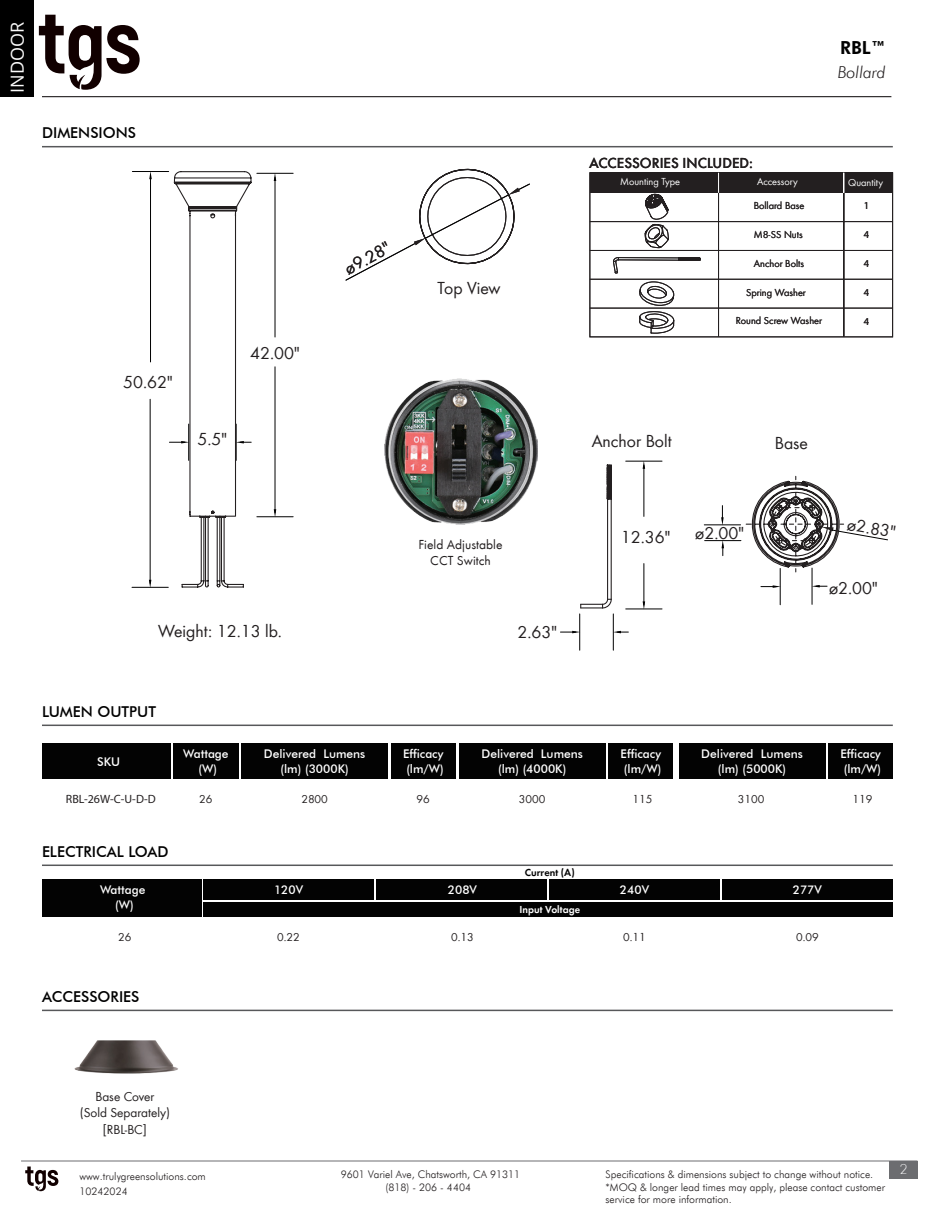
<style>
.page{position:relative;width:945px;height:1215px;background:#fff}
.page>*{position:absolute;margin:0;border:0;box-sizing:border-box;transform-origin:0 0}
.t1{font:18px "Futura Boo";color:#231f20}
.t2{font:18px "Open Sans";color:#fafafa}
.t3{font:800 18px "Futura BT";color:#000}
.t4{font:italic 300 16.5px "Futura BT";color:#231f20}
.t5{font:500 15px "Futura BT";color:#000}
.t6{font:500 15px "Futura";color:#231f20}
.t7{font:300 15px "Futura Round";color:#f7f7f8}
.t8{font:13.5px "Futura Boo";color:#231f20}
.t9{font:13.5px "Futura Round";color:#231f20}
.t10{font:500 12px "Futura BT";color:#fff}
.t11{font:12px "Futura Boo";color:#231f20}
.t12{font:12px "Myriad Pro";color:#231f20}
.t13{font:300 10.5px/15.6px "Futura BT";color:#231f20}
.t14{font:10.5px "Futura Boo";color:#231f20}
.t15{font:10.5px "Futura Boo";color:#fff}
.t16{font:10.5px "Futura Dem";color:#fff}
.t17{font:10.5px "Futura Dem";color:#030303}
.t18{font:10.5px "Myriad Pro";color:#231f20}
</style>
<div class="page">
<svg style="left:25px;top:1167px;width:33px;height:24px"></svg>
<div style="left:889px;top:1161px;width:28px;height:18px;background:#6c6d70"></div>
<hr style="left:21px;top:1161px;width:896px;height:1px;background:#6c6d70">
<div style="left:0;top:0;width:34px;height:96px;background:#000"></div>
<hr style="left:42px;top:96px;width:849px;height:1px;background:#231f20">
<svg style="left:39px;top:15px;width:101px;height:75px"></svg>
<div style="left:42px;top:743px;width:129px;height:36px;background:#030303"></div>
<div style="left:173px;top:743px;width:65px;height:36px;background:#030303"></div>
<div style="left:241px;top:743px;width:147px;height:36px;background:#030303"></div>
<div style="left:459px;top:743px;width:147px;height:36px;background:#030303"></div>
<div style="left:679px;top:743px;width:146px;height:36px;background:#030303"></div>
<div style="left:391px;top:743px;width:64px;height:36px;background:#030303"></div>
<div style="left:609px;top:743px;width:64px;height:36px;background:#030303"></div>
<div style="left:829px;top:743px;width:64px;height:36px;background:#030303"></div>
<hr style="left:42px;top:725px;width:851px;height:1px;background:#57585a">
<hr style="left:42px;top:865px;width:851px;height:1px;background:#57585a">
<hr style="left:42px;top:1010px;width:851px;height:1px;background:#57585a">
<hr style="left:42px;top:146px;width:851px;height:1px;background:#57585a">
<div style="left:203px;top:902px;width:690px;height:15px;background:#030303"></div>
<div style="left:42px;top:879px;width:159px;height:38px;background:#030303"></div>
<div style="left:203px;top:879px;width:171px;height:20px;background:#030303"></div>
<div style="left:376px;top:879px;width:171px;height:20px;background:#030303"></div>
<div style="left:549px;top:879px;width:171px;height:20px;background:#030303"></div>
<div style="left:722px;top:879px;width:171px;height:20px;background:#030303"></div>
<svg style="left:345px;top:168px;width:185px;height:113px"></svg>
<hr style="left:590px;top:279px;width:303px;height:1px;background:#231f20">
<div style="left:590px;top:173px;width:303px;height:20px;background:#231f20"></div>
<div style="left:590px;top:173px;width:303px;height:164px;border:1px solid #231f20"></div>
<hr style="left:590px;top:221px;width:303px;height:1px;background:#231f20">
<hr style="left:718px;top:173px;width:1px;height:164px;background:#231f20">
<hr style="left:843px;top:173px;width:1px;height:164px;background:#231f20">
<hr style="left:590px;top:250px;width:303px;height:1px;background:#231f20">
<hr style="left:590px;top:308px;width:303px;height:1px;background:#231f20">
<svg style="left:718px;top:173px;width:1px;height:20px"></svg>
<svg style="left:843px;top:173px;width:1px;height:20px"></svg>
<svg style="left:613px;top:193px;width:87px;height:141px"></svg>
<hr style="left:275px;top:177px;width:1px;height:160px;background:#000">
<hr style="left:644px;top:465px;width:1px;height:51px;background:#000">
<hr style="left:150px;top:176px;width:1px;height:186px;background:#000">
<hr style="left:275px;top:367px;width:1px;height:146px;background:#000">
<hr style="left:644px;top:564px;width:1px;height:41px;background:#000">
<hr style="left:150px;top:399px;width:1px;height:184px;background:#000">
<hr style="left:257px;top:173px;width:36px;height:1px;background:#000">
<hr style="left:626px;top:461px;width:36px;height:1px;background:#000">
<hr style="left:132px;top:171px;width:37px;height:1px;background:#000">
<hr style="left:257px;top:516px;width:36px;height:1px;background:#000">
<hr style="left:626px;top:609px;width:36px;height:1px;background:#000">
<hr style="left:132px;top:587px;width:36px;height:1px;background:#000">
<svg style="left:274px;top:173px;width:2px;height:8px"></svg>
<svg style="left:643px;top:461px;width:2px;height:8px"></svg>
<svg style="left:149px;top:172px;width:3px;height:7px"></svg>
<svg style="left:274px;top:509px;width:2px;height:8px"></svg>
<svg style="left:643px;top:601px;width:2px;height:8px"></svg>
<svg style="left:149px;top:580px;width:2px;height:8px"></svg>
<hr style="left:613px;top:614px;width:1px;height:36px;background:#000">
<hr style="left:812px;top:568px;width:1px;height:36px;background:#000">
<hr style="left:705px;top:540px;width:36px;height:1px;background:#000">
<hr style="left:579px;top:614px;width:1px;height:36px;background:#000">
<hr style="left:780px;top:568px;width:1px;height:37px;background:#000">
<hr style="left:704px;top:524px;width:37px;height:1px;background:#000">
<svg style="left:613px;top:631px;width:15px;height:2px"></svg>
<svg style="left:812px;top:585px;width:15px;height:2px"></svg>
<svg style="left:722px;top:540px;width:2px;height:16px"></svg>
<svg style="left:560px;top:631px;width:20px;height:2px"></svg>
<svg style="left:761px;top:585px;width:20px;height:3px"></svg>
<svg style="left:721px;top:506px;width:3px;height:19px"></svg>
<svg style="left:580px;top:464px;width:32px;height:145px"></svg>
<svg style="left:741px;top:475px;width:147px;height:98px"></svg>
<img style="left:384px;top:378px;width:153px;height:146px">
<svg style="left:169px;top:171px;width:83px;height:417px"></svg>
<img style="left:74px;top:1040px;width:104px;height:34px">
<h1 class="t2" style="left:5px;top:93px;width:72px;rotate:-90deg">INDOOR</h1>
<p class="t5" style="left:42px;top:124px;width:96px">DIMENSIONS</p>
<p class="t1" style="left:123px;top:370px;width:51px">50.62"</p>
<p class="t1" style="left:250px;top:341px;width:51px">42.00"</p>
<p class="t1" style="left:198px;top:427px;width:31px">5.5"</p>
<p class="t1" style="left:340px;top:258px;width:50px;rotate:-28deg">ø9.28"</p>
<p class="t1" style="left:438px;top:275px;width:65px">Top View</p>
<p class="t6" style="left:589px;top:152px;width:166px">ACCESSORIES INCLUDED:</p>
<p class="t15" style="left:620px;top:174px;width:61px">Mounting Type</p>
<p class="t15" style="left:757px;top:174px;width:42px">Accessory</p>
<h1 class="t3" style="left:840px;top:37px;width:47px">RBL™</h1>
<h2 class="t4" style="left:838px;top:62px;width:50px">Bollard</h2>
<p class="t15" style="left:848px;top:175px;width:36px">Quantity</p>
<p class="t14" style="left:754px;top:198px;width:52px">Bollard Base</p>
<p class="t18" style="left:864px;top:199px;width:7px">1</p>
<p class="t18" style="left:864px;top:228px;width:7px">4</p>
<p class="t18" style="left:864px;top:257px;width:7px">4</p>
<p class="t18" style="left:864px;top:286px;width:7px">4</p>
<p class="t14" style="left:736px;top:314px;width:88px">Round Screw Washer</p>
<p class="t18" style="left:864px;top:315px;width:7px">4</p>
<p class="t14" style="left:754px;top:227px;width:50px">M8-SS Nuts</p>
<p class="t14" style="left:754px;top:256px;width:52px">Anchor Bolts</p>
<p class="t14" style="left:746px;top:285px;width:61px">Spring Washer</p>
<p class="t1" style="left:592px;top:429px;width:81px">Anchor Bolt</p>
<p class="t1" style="left:775px;top:431px;width:35px">Base</p>
<p class="t1" style="left:158px;top:618px;width:125px">Weight: 12.13 lb.</p>
<p class="t5" style="left:42px;top:703px;width:116px">LUMEN OUTPUT</p>
<p class="t10" style="left:97px;top:754px;width:24px">SKU</p>
<p class="t10" style="left:183px;top:747px;width:47px">Wattage</p>
<p class="t10" style="left:198px;top:761px;width:20px">(W)</p>
<p class="t10" style="left:264px;top:747px;width:103px">Delivered Lumens</p>
<p class="t10" style="left:281px;top:761px;width:70px">(lm) (3000K)</p>
<p class="t9" style="left:419px;top:535px;width:85px">Field Adjustable</p>
<p class="t9" style="left:430px;top:551px;width:62px">CCT Switch</p>
<p class="t1" style="left:517px;top:620px;width:41px">2.63"</p>
<p class="t1" style="left:621px;top:524px;width:51px">12.36"</p>
<p class="t1" style="left:695px;top:520px;width:50px">ø2.00"</p>
<p class="t1" style="left:849px;top:512px;width:50px;rotate:9deg">ø2.83"</p>
<p class="t1" style="left:829px;top:575px;width:50px">ø2.00"</p>
<p class="t10" style="left:403px;top:747px;width:42px">Efficacy</p>
<p class="t10" style="left:406px;top:761px;width:39px">(lm/W)</p>
<p class="t10" style="left:482px;top:747px;width:103px">Delivered Lumens</p>
<p class="t10" style="left:498px;top:761px;width:70px">(lm) (4000K)</p>
<p class="t10" style="left:621px;top:747px;width:42px">Efficacy</p>
<p class="t10" style="left:624px;top:761px;width:39px">(lm/W)</p>
<p class="t10" style="left:701px;top:747px;width:103px">Delivered Lumens</p>
<p class="t10" style="left:718px;top:761px;width:70px">(lm) (5000K)</p>
<p class="t10" style="left:840px;top:747px;width:42px">Efficacy</p>
<p class="t10" style="left:844px;top:761px;width:39px">(lm/W)</p>
<p class="t12" style="left:66px;top:792px;width:91px">RBL-26W-C-U-D-D</p>
<p class="t11" style="left:199px;top:791px;width:15px">26</p>
<p class="t11" style="left:301px;top:791px;width:28px">2800</p>
<p class="t11" style="left:417px;top:791px;width:15px">96</p>
<p class="t11" style="left:519px;top:791px;width:28px">3000</p>
<p class="t11" style="left:633px;top:791px;width:21px">115</p>
<p class="t11" style="left:738px;top:791px;width:28px">3100</p>
<p class="t11" style="left:853px;top:791px;width:21px">119</p>
<p class="t5" style="left:42px;top:843px;width:128px">ELECTRICAL LOAD</p>
<p class="t10" style="left:100px;top:883px;width:47px">Wattage</p>
<p class="t10" style="left:115px;top:897px;width:20px">(W)</p>
<p class="t17" style="left:525px;top:865px;width:51px">Current (A)</p>
<p class="t10" style="left:274px;top:882px;width:31px">120V</p>
<p class="t10" style="left:448px;top:882px;width:31px">208V</p>
<p class="t10" style="left:620px;top:882px;width:31px">240V</p>
<p class="t10" style="left:793px;top:882px;width:31px">277V</p>
<p class="t16" style="left:520px;top:902px;width:62px">Input Voltage</p>
<p class="t11" style="left:118px;top:928px;width:15px">26</p>
<p class="t11" style="left:277px;top:928px;width:24px">0.22</p>
<p class="t11" style="left:451px;top:928px;width:24px">0.13</p>
<p class="t11" style="left:623px;top:928px;width:24px">0.11</p>
<p class="t11" style="left:796px;top:928px;width:24px">0.09</p>
<p class="t5" style="left:42px;top:988px;width:99px">ACCESSORIES</p>
<p class="t8" style="left:95px;top:1087px;width:60px">Base Cover</p>
<p class="t8" style="left:80px;top:1104px;width:92px">(Sold Separately)</p>
<p class="t8" style="left:103px;top:1120px;width:45px">[RBL-BC]</p>
<p class="t13" style="left:79px;top:1168px;width:128px">www.trulygreensolutions.com<br>10242024</p>
<p class="t13" style="left:341px;top:1166px;width:181px">9601 Variel Ave, Chatsworth, CA 91311</p>
<p class="t13" style="left:606px;top:1167px;width:269px">Specifications &amp; dimensions subject to change without notice.</p>
<p class="t13" style="left:386px;top:1179px;width:87px">(818) - 206 - 4404</p>
<p class="t13" style="left:606px;top:1181px;width:281px;line-height:12px">*MOQ &amp; longer lead times may apply, please contact customer service for more information.</p>
<h3 class="t7" style="left:900px;top:1159px;width:10px">2</h3>
</div>
